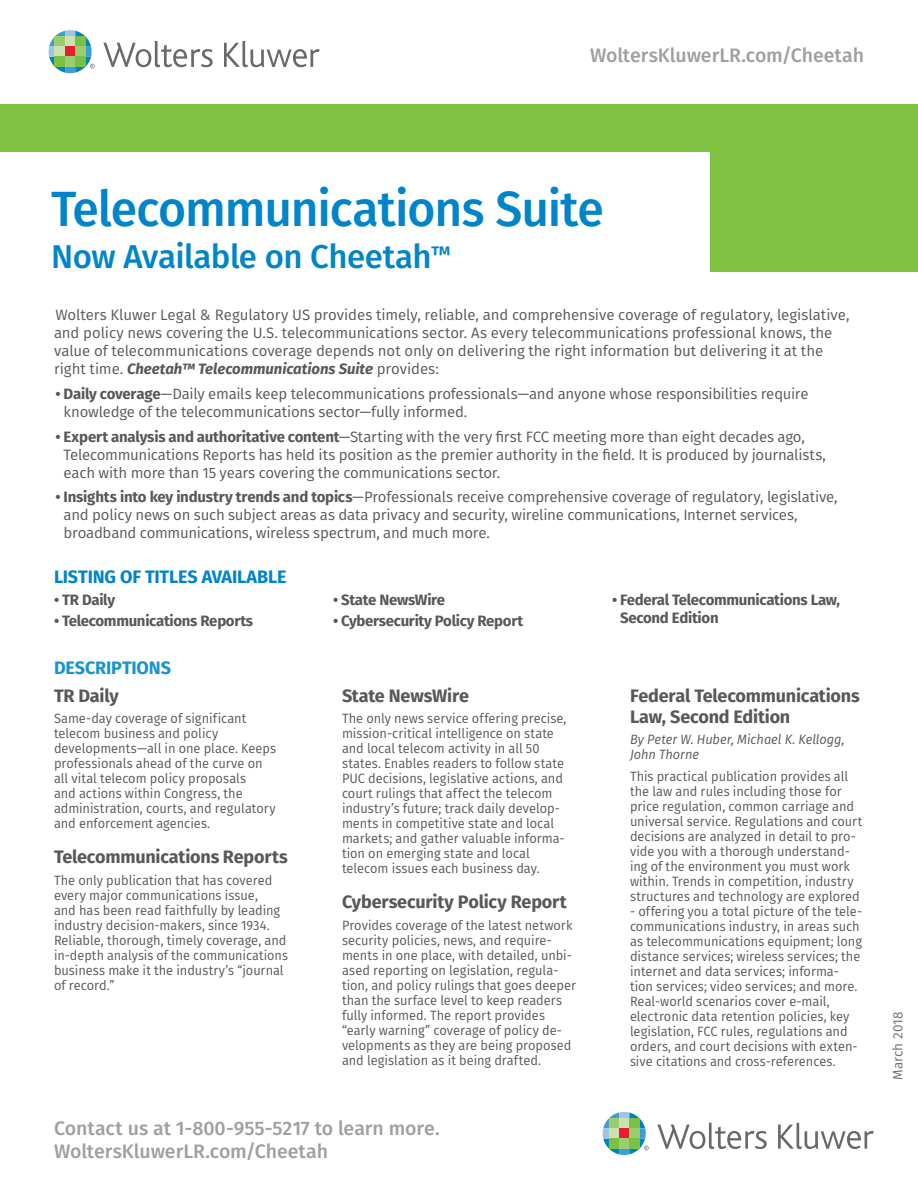
<style>
.page{position:relative;width:918px;height:1188px;background:#fff}
.page>*{position:absolute;margin:0;border:0;box-sizing:border-box;transform-origin:0 0}
.t1{font:500 49.5px "Fira Sans";letter-spacing:-.02em;color:#0084ca}
.t2{font:500 33px "Fira Sans";letter-spacing:-.015em;color:#0084ca}
.t3{font:500 19.5px/23.4px "Fira Sans";letter-spacing:-.005em;color:#9d9fa2}
._1_TITLE{font:700 18px/21px "Fira Sans";letter-spacing:-.01em;color:#57585a}
.BOLD{font:700 18px "Fira Sans";letter-spacing:-.01em;color:#0084ca}
._1_TITLE-2{font:700 18px "Fira Sans";letter-spacing:-.01em;color:#1893d2}
.t4{font:15px/18px "Fira Sans";letter-spacing:-.01em;color:#57585a}
.Table_text{font:700 15px/18px "Fira Sans";letter-spacing:-.02em;color:#57585a}
._9_11{font:13.5px/15px "Fira Sans";color:#57585a;scale:.95 1}
._9_11-2{font:italic 13.5px/15px "Fira Sans";letter-spacing:-.005em;color:#57585a;scale:.95 1}
.t5{font:13.5px "Fira Sans";color:#6c6d70}
.s1{font-weight:700;font-style:italic}
.s2{font-weight:700}
</style>
<div class="page">
<div style="left:0;top:104px;width:918px;height:47px;background:#7fc241"></div>
<div style="left:711px;top:141px;width:207px;height:131px;background:#7fc241"></div>
<svg style="left:103px;top:41px;width:110px;height:26px"></svg>
<svg style="left:224px;top:41px;width:96px;height:26px"></svg>
<svg style="left:49px;top:30px;width:46px;height:43px"></svg>
<svg style="left:657px;top:1123px;width:110px;height:26px"></svg>
<svg style="left:778px;top:1123px;width:96px;height:26px"></svg>
<svg style="left:603px;top:1112px;width:46px;height:43px"></svg>
<p class="t3" style="left:590px;top:42px;width:276px">WoltersKluwerLR.com/Cheetah</p>
<p class="t1" style="left:51px;top:169px;width:554px">Telecommunications Suite</p>
<p class="t2" style="left:51px;top:230px;width:401px">Now Available on Cheetah<sup>™</sup></p>
<p class="t4" style="left:54px;top:305px;width:797px">Wolters Kluwer Legal &amp; Regulatory US provides timely, reliable, and comprehensive coverage of regulatory, legislative, and policy news covering the U.S. telecommunications sector. As every telecommunications professional knows, the value of telecommunications coverage depends not only on delivering the right information but delivering it at the right time. <span class="s1">Cheetah™ Telecommunications Suite</span> provides:</p>
<p class="t4" style="left:64px;top:384px;width:747px;text-indent:-8px"><span class="s2">• Daily coverage</span>—Daily emails keep telecommunications professionals—and anyone whose responsibilities require knowledge of the telecommunications sector—fully informed.</p>
<p class="t4" style="left:64px;top:427px;width:764px;text-indent:-8px"><span class="s2">• Expert analysis and authoritative content</span>—Starting with the very first FCC meeting more than eight decades ago,<br>Telecommunications Reports has held its position as the premier authority in the field. It is produced by journalists, each with more than 15 years covering the communications sector.</p>
<p class="t4" style="left:64px;top:488px;width:776px;text-indent:-8px"><span class="s2">• Insights into key industry trends and topics</span>—Professionals receive comprehensive coverage of regulatory, legislative, and policy news on such subject areas as data privacy and security, wireline communications, Internet services, broadband communications, wireless spectrum, and much more.</p>
<p class="BOLD" style="left:54px;top:562px;width:234px">LISTING OF TITLES AVAILABLE</p>
<p class="Table_text" style="left:54px;top:589px;width:63px">• TR Daily</p>
<p class="Table_text" style="left:54px;top:610px;width:201px">• Telecommunications Reports</p>
<p class="Table_text" style="left:333px;top:589px;width:114px">• State NewsWire</p>
<p class="Table_text" style="left:333px;top:610px;width:192px">• Cybersecurity Policy Report</p>
<p class="Table_text" style="left:620px;top:589px;width:221px;text-indent:-8px">• Federal Telecommunications Law,<br>Second Edition</p>
<p class="_1_TITLE-2" style="left:54px;top:652px;width:118px">DESCRIPTIONS</p>
<p class="_1_TITLE" style="left:54px;top:683px;width:66px">TR Daily</p>
<p class="_9_11" style="left:54px;top:711px;width:235px">Same-day coverage of significant telecom business and policy developments—all in one place. Keeps professionals ahead of the curve on all vital telecom policy proposals<br>and actions within Congress, the administration, courts, and regulatory and enforcement agencies.</p>
<p class="_1_TITLE" style="left:54px;top:845px;width:235px">Telecommunications Reports</p>
<p class="_9_11" style="left:54px;top:872px;width:248px">The only publication that has covered every major communications issue,<br>and has been read faithfully by leading industry decision-makers, since 1934.<br>Reliable, thorough, timely coverage, and in-depth analysis of the communications business make it the industry’s “journal of record.”</p>
<p class="_1_TITLE" style="left:342px;top:683px;width:128px">State NewsWire</p>
<p class="_9_11" style="left:342px;top:711px;width:238px">The only news service offering precise, mission-critical intelligence on state and local telecom activity in all 50 states. Enables readers to follow state PUC decisions, legislative actions, and court rulings that affect the telecom industry’s future; track daily develop&shy;ments in competitive state and local markets; and gather valuable informa&shy;tion on emerging state and local telecom issues each business day.</p>
<p class="_1_TITLE" style="left:342px;top:890px;width:226px">Cybersecurity Policy Report</p>
<p class="_9_11" style="left:342px;top:917px;width:248px">Provides coverage of the latest network security policies, news, and require&shy;ments in one place, with detailed, unbi&shy;ased reporting on legislation, regula&shy;tion, and policy rulings that goes deeper than the surface level to keep readers fully informed. The report provides “early warning” coverage of policy de&shy;velopments as they are being proposed and legislation as it being drafted.</p>
<p class="t3" style="left:54px;top:1115px;width:387px">Contact us at 1-800-955-5217 to learn more.<br>WoltersKluwerLR.com/Cheetah</p>
<p class="_1_TITLE" style="left:630px;top:683px;width:231px">Federal Telecommunications<br>Law, Second Edition</p>
<p class="_9_11-2" style="left:630px;top:732px;width:228px">By Peter W. Huber, Michael K. Kellogg,<br>John Thorne</p>
<p class="_9_11" style="left:630px;top:768px;width:246px">This practical publication provides all the law and rules including those for price regulation, common carriage and universal service. Regulations and court decisions are analyzed in detail to pro&shy;vide you with a thorough understand&shy;ing of the environment you must work within. Trends in competition, industry structures and technology are explored</p>
<p class="_9_11" style="left:630px;top:903px;width:246px">- offering you a total picture of the tele&shy;communications industry, in areas such as telecommunications equipment; long distance services; wireless services; the internet and data services; informa&shy;tion services; video services; and more.<br>Real-world scenarios cover e-mail, electronic data retention policies, key legislation, FCC rules, regulations and orders, and court decisions with exten&shy;sive citations and cross-references.</p>
<p class="t5" style="left:888px;top:1080px;width:70px;rotate:-90deg">March 2018</p>
</div>
